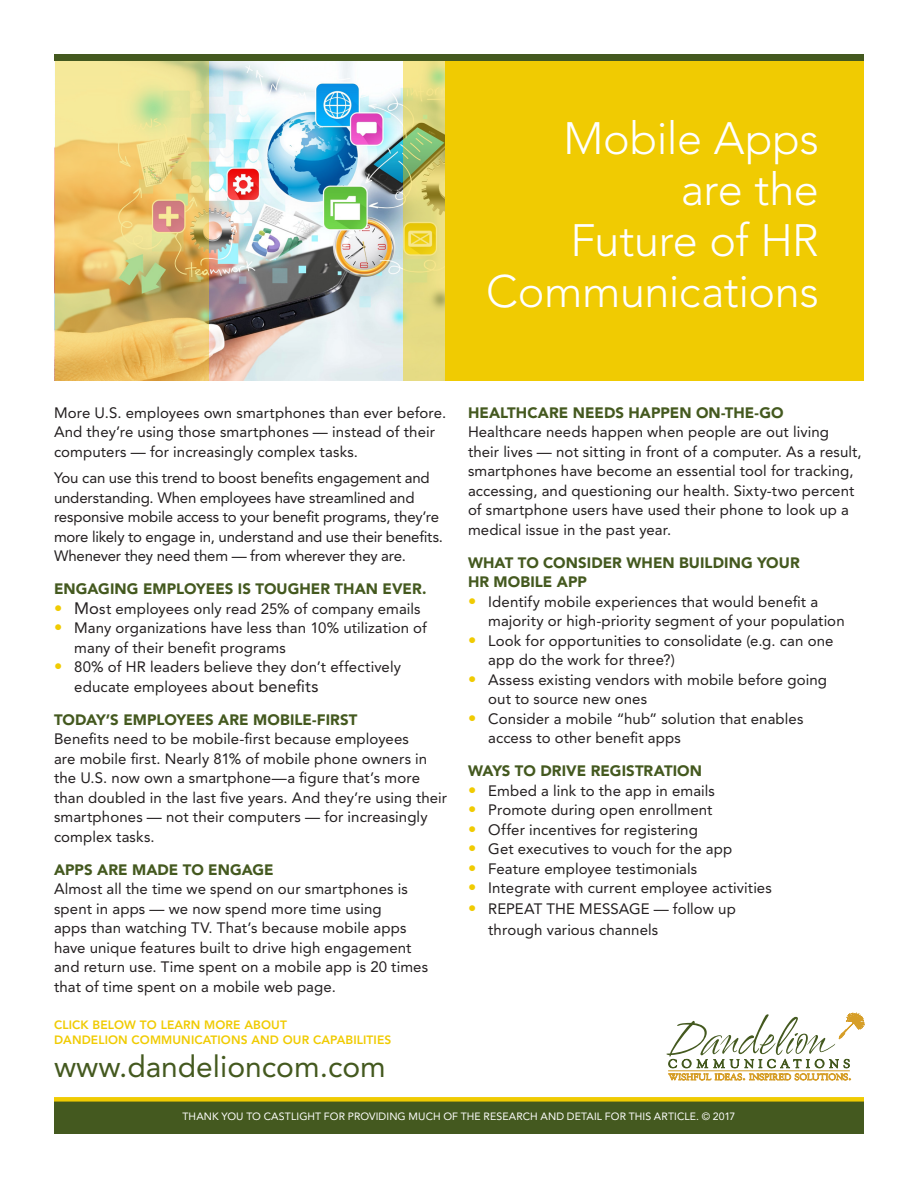
<style>
.page{position:relative;width:918px;height:1188px;background:#fff}
.page>*{position:absolute;margin:0;border:0;box-sizing:border-box;transform-origin:0 0}
.t1{font:300 45px/51px "Avenir";letter-spacing:-.01em;color:#fff;text-align:right}
.t2{font:30px "Avenir";color:#44591f}
.List_Paragraph{font:15px/19.5px "Avenir";letter-spacing:.005em;color:#231f20}
.List_Paragraph-2{font:15px/19.5px "Avenir";letter-spacing:-.015em;color:#231f20}
.List_Paragraph-3{font:900 15px/19.5px "Avenir";letter-spacing:.005em;color:#44591f}
.t3{font:800 12px/15px "Avenir";letter-spacing:.01em;color:#f0cb02}
.t4{font:10.5px "Avenir";letter-spacing:.01em;color:#fff}
.s1{font-size:16.5px;color:#f0cb02}
.s2{font-size:16.5px}
</style>
<div class="page">
<svg style="left:666px;top:1012px;width:199px;height:69px"></svg>
<hr style="left:668px;top:1070px;width:182px;height:1px;background:#d69e28">
<div style="left:54px;top:1101px;width:810px;height:33px;background:#44591f"></div>
<div style="left:54px;top:1097px;width:810px;height:5px;background:#f0cb02"></div>
<img style="left:54px;top:60px;width:349px;height:320px">
<svg style="left:55px;top:60px;width:153px;height:320px"></svg>
<svg style="left:403px;top:60px;width:43px;height:320px;fill:#e5db83"></svg>
<div style="left:446px;top:54px;width:418px;height:326px;background:#f0cb02"></div>
<div style="left:54px;top:54px;width:810px;height:6px;background:#44591f"></div>
<p class="t1" style="left:486px;top:113px;width:334px">Mobile Apps<br>are the<br>Future of HR<br>Communications</p>
<p class="List_Paragraph" style="left:54px;top:403px;width:394px">More U.S. employees own smartphones than ever before.<br>And they’re using those smartphones — instead of their computers — for increasingly complex tasks.</p>
<p class="List_Paragraph-2" style="left:54px;top:468px;width:391px">You can use this trend to boost benefits engagement and understanding. When employees have streamlined and responsive mobile access to your benefit programs, they’re more likely to engage in, understand and use their benefits.<br>Whenever they need them — from wherever they are.</p>
<p class="List_Paragraph-3" style="left:54px;top:579px;width:374px">ENGAGING EMPLOYEES IS TOUGHER THAN EVER.</p>
<p class="List_Paragraph" style="left:54px;top:599px;width:368px"><span class="s1">•</span> <span class="s2">Mo</span>st employees only read 25% of company emails</p>
<p class="List_Paragraph" style="left:74px;top:618px;width:354px;text-indent:-20px"><span class="s1">•</span> Many organizations have less than 10% utilization of many of their benefit programs</p>
<p class="List_Paragraph" style="left:74px;top:657px;width:328px;text-indent:-20px"><span class="s1">•</span> 80% of HR leaders believe they don’t effectively educate employees ab<span class="s2">out benefits</span></p>
<p class="List_Paragraph-3" style="left:54px;top:710px;width:305px">TODAY’S EMPLOYEES ARE MOBILE-FIRST</p>
<p class="List_Paragraph" style="left:54px;top:729px;width:395px">Benefits need to be mobile-first because employees<br>are mobile first. Nearly 81% of mobile phone owners in the U.S. now own a smartphone—a figure that’s more than doubled in the last five years. And they’re using their smartphones — not their computers — for increasingly complex tasks.</p>
<p class="List_Paragraph-3" style="left:54px;top:860px;width:221px">APPS ARE MADE TO ENGAGE</p>
<p class="List_Paragraph" style="left:54px;top:879px;width:376px">Almost all the time we spend on our smartphones is spent in apps — we now spend more time using<br>apps than watching TV. That’s because mobile apps have unique features built to drive high engagement and return use. Time spent on a mobile app is 20 times that of time spent on a mobile web page.</p>
<p class="List_Paragraph-3" style="left:468px;top:403px;width:317px">HEALTHCARE NEEDS HAPPEN ON-THE-GO</p>
<p class="List_Paragraph" style="left:468px;top:422px;width:395px">Healthcare needs happen when people are out living their lives — not sitting in front of a computer. As a result, smartphones have become an essential tool for tracking, accessing, and questioning our health. Sixty-two percent of smartphone users have used their phone to look up a medical issue in the past year.</p>
<p class="List_Paragraph-3" style="left:468px;top:553px;width:333px">WHAT TO CONSIDER WHEN BUILDING YOUR<br>HR MOBILE APP</p>
<p class="List_Paragraph" style="left:488px;top:592px;width:358px;text-indent:-20px"><span class="s1">•</span> Identify mobile experiences that would benefit a majority or high-priority segment of your population</p>
<p class="List_Paragraph" style="left:488px;top:631px;width:347px;text-indent:-20px"><span class="s1">•</span> Look for opportunities to consolidate (e.g. can one app do the work for three?)</p>
<p class="List_Paragraph" style="left:488px;top:670px;width:340px;text-indent:-20px"><span class="s1">•</span> Assess existing vendors with mobile before going out to source new ones</p>
<p class="List_Paragraph" style="left:488px;top:709px;width:317px;text-indent:-20px"><span class="s1">•</span> Consider a mobile “hub” solution that enables access to other benefit apps</p>
<p class="List_Paragraph-3" style="left:468px;top:761px;width:236px">WAYS TO DRIVE REGISTRATION</p>
<p class="List_Paragraph" style="left:468px;top:781px;width:248px"><span class="s1">•</span> Embed a link to the app in emails</p>
<p class="List_Paragraph" style="left:468px;top:800px;width:246px"><span class="s1">•</span> Promote during open enrollment</p>
<p class="List_Paragraph" style="left:468px;top:820px;width:231px"><span class="s1">•</span> Offer incentives for registering</p>
<p class="List_Paragraph" style="left:468px;top:839px;width:266px"><span class="s1">•</span> Get executives to vouch for the app</p>
<p class="List_Paragraph" style="left:468px;top:859px;width:231px"><span class="s1">•</span> Feature employee testimonials</p>
<p class="List_Paragraph" style="left:468px;top:878px;width:305px"><span class="s1">•</span> Integrate with current employee activities</p>
<p class="List_Paragraph" style="left:488px;top:899px;width:249px;line-height:21px;text-indent:-20px"><span class="s1">•</span> REPEAT THE MESSAGE — follow up through various channels</p>
<p class="t3" style="left:54px;top:1017px;width:339px">CLICK BELOW TO LEARN MORE ABOUT<br>DANDELION COMMUNICATIONS AND OUR CAPABILITIES</p>
<h2 class="t2" style="left:54px;top:1049px;width:333px">www.dandelioncom.com</h2>
<p class="t4" style="left:183px;top:1110px;width:554px">THANK YOU TO CASTLIGHT FOR PROVIDING MUCH OF THE RESEARCH AND DETAIL FOR THIS ARTICLE. © 2017</p>
</div>
